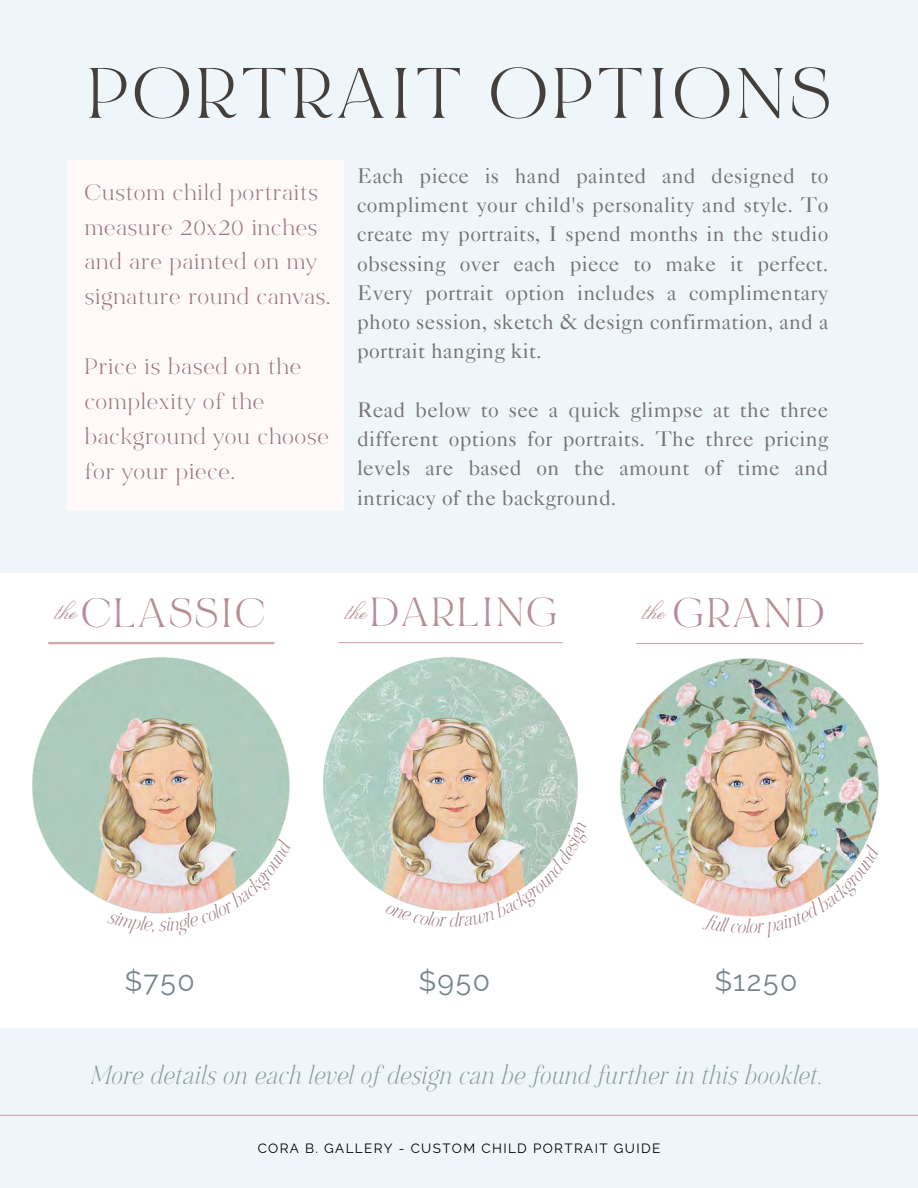
<style>
.page{position:relative;width:918px;height:1188px;background:#eff6fa}
.page>*{position:absolute;margin:0;border:0;box-sizing:border-box;transform-origin:0 0}
.t1{font:71.7px "Bon Vivant Serif";letter-spacing:.065em;color:#443f3a}
.t2{font:41.55px "Bon Vivant Serif";letter-spacing:.06em;color:#b68e93}
.t3{font:41.25px "Bon Vivant Serif";letter-spacing:.06em;color:#b68e93}
.t4{font:40.8px "Bon Vivant Serif";letter-spacing:.06em;color:#b68e93}
.t5{font:29.7px "Lucia BT";color:#b68e93}
.t6{font:29.4px "Lucia BT";color:#b68e93}
.t7{font:29.1px "Lucia BT";color:#b68e93}
.t8{font:28.2px "Raleway";letter-spacing:.06em;color:#54656e}
.t9{font:22.5px/34.8px "Bon Vivant Serif";letter-spacing:.05em;color:#9d787d}
.t10{font:21.3px/29.2px "Caslon 540 LT Std";letter-spacing:.01em;color:#767472;text-align:justify}
.t11{font:21px "NOI Ret BLANC Italic";letter-spacing:.05em;color:#8a989d}
.t12{font:15.75px "NOI Ret BLANC Italic";color:#9d787d}
.t13{font:13.5px "Raleway";letter-spacing:.1em;color:#000}
</style>
<div class="page">
<div style="left:0;top:573px;width:918px;height:455px;background:#fff"></div>
<img style="left:32px;top:657px;width:258px;height:245px">
<hr style="left:48px;top:642px;width:226px;height:2px;background:#cfa6ab">
<img style="left:323px;top:657px;width:255px;height:236px">
<hr style="left:339px;top:642px;width:224px;height:1px;background:#cfa6ab">
<img style="left:620px;top:658px;width:259px;height:250px">
<hr style="left:636px;top:643px;width:227px;height:1px;background:#cfa6ab">
<hr style="left:0;top:1115px;width:918px;height:1px;background:#cfa6ab">
<div style="left:67px;top:161px;width:276px;height:350px;background:#fffaf9"></div>
<img style="left:107px;top:838px;width:183px;height:76px">
<img style="left:385px;top:822px;width:193px;height:89px">
<img style="left:702px;top:844px;width:177px;height:73px">
<p class="t1" style="left:87px;top:64px;width:745px">PORTRAIT OPTIONS</p>
<p class="t9" style="left:85px;top:177px;width:247px">Custom child portraits measure 20x20 inches and are painted on my signature round canvas.</p>
<p class="t9" style="left:85px;top:351px;width:245px">Price is based on the complexity of the background you choose for your piece.</p>
<p class="t10" style="left:357px;top:164px;width:473px">Each piece is hand painted and designed to compliment your child's personality and style. To create my portraits, I spend months in the studio obsessing over each piece to make it perfect.<br>Every portrait option includes a complimentary photo session, sketch &amp; design confirmation, and a portrait hanging kit.</p>
<p class="t10" style="left:357px;top:398px;width:473px">Read below to see a quick glimpse at the three different options for portraits. The three pricing levels are based on the amount of time and intricacy of the background.</p>
<p class="t3" style="left:82px;top:596px;width:185px">CLASSIC</p>
<p class="t4" style="left:370px;top:596px;width:188px">DARLING</p>
<p class="t2" style="left:673px;top:596px;width:153px">GRAND</p>
<p class="t6" style="left:56px;top:593px;width:23px">the</p>
<p class="t7" style="left:346px;top:593px;width:23px">the</p>
<p class="t5" style="left:644px;top:593px;width:23px">the</p>
<p class="t12" style="left:745px;top:915px;width:5px">l</p>
<h3 class="t8" style="left:124px;top:965px;width:72px">$750</h3>
<h3 class="t8" style="left:418px;top:965px;width:73px">$950</h3>
<h3 class="t8" style="left:714px;top:965px;width:85px">$1250</h3>
<p class="t11" style="left:90px;top:1060px;width:733px">More details on each level of design can be found further in this booklet.</p>
<p class="t13" style="left:258px;top:1140px;width:404px">CORA B. GALLERY - CUSTOM CHILD PORTRAIT GUIDE</p>
</div>
